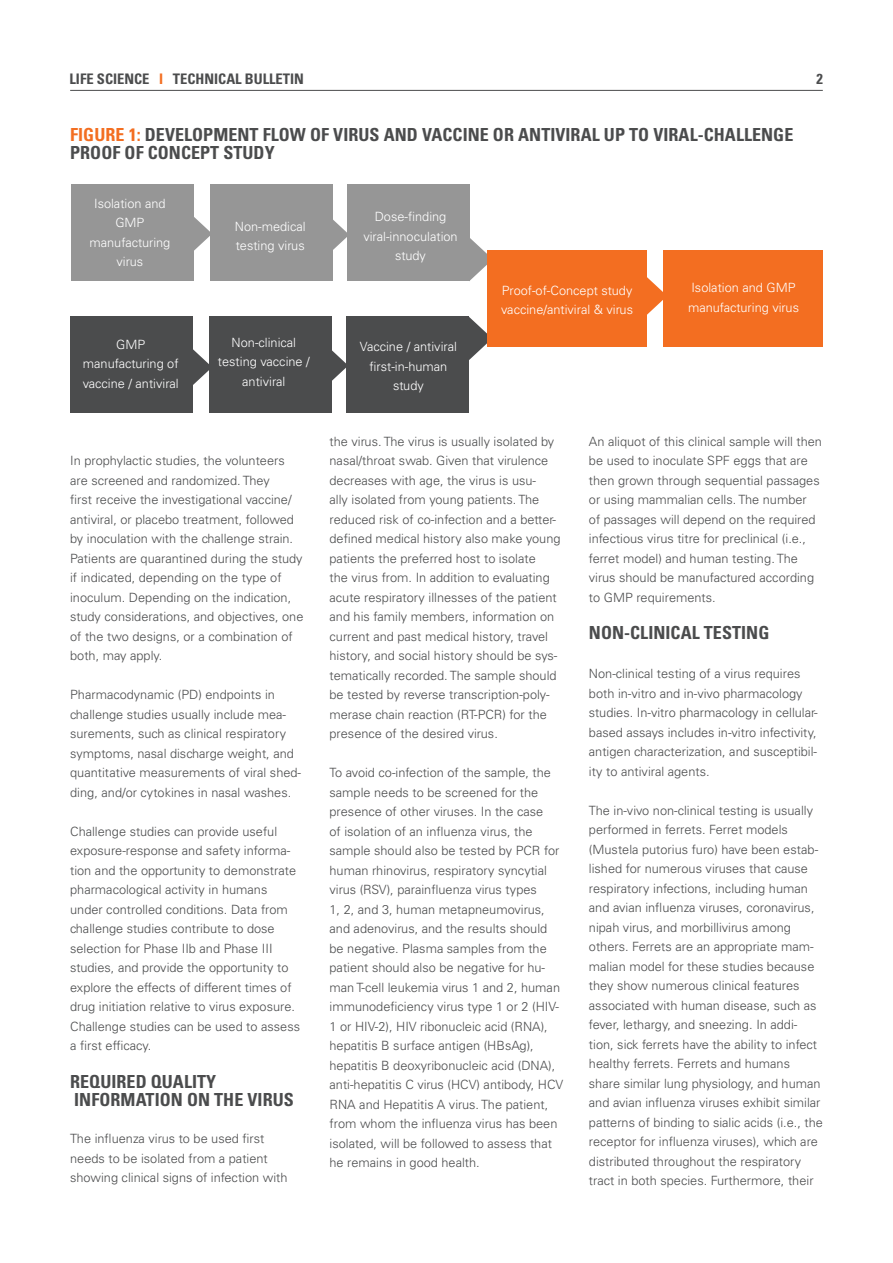
<style>
.page{position:relative;width:893px;height:1263px;background:#fff}
.page>*{position:absolute;margin:0;border:0;box-sizing:border-box;transform-origin:0 0}
.Subtitles{font:700 condensed 18px/18px "Univers LT Std";letter-spacing:.005em;color:#4b4c4d}
.t1{font:700 condensed 14.55px "Univers LT Std";color:#4b4c4d}
.t2{font:300 12.75px/19.5px "Univers LT Std";color:#4b4c4d}
.t3{font:300 12.75px/19.5px "Univers LT Std";color:#fff;text-align:center}
.s1{color:#f36e21}
</style>
<div class="page">
<hr style="left:70px;top:90px;width:753px;height:1px;background:#4b4c4d">
<div style="left:71px;top:185px;width:122px;height:96px;background:#969696"></div>
<div style="left:210px;top:185px;width:122px;height:96px;background:#969696"></div>
<div style="left:348px;top:185px;width:122px;height:96px;background:#969696"></div>
<div style="left:664px;top:250px;width:159px;height:96px;background:#f36e21"></div>
<div style="left:70px;top:316px;width:122px;height:97px;background:#4b4c4d"></div>
<div style="left:209px;top:316px;width:123px;height:97px;background:#4b4c4d"></div>
<div style="left:347px;top:317px;width:122px;height:96px;background:#4b4c4d"></div>
<svg style="left:193px;top:212px;width:17px;height:44px"></svg>
<svg style="left:332px;top:213px;width:16px;height:44px"></svg>
<svg style="left:192px;top:345px;width:17px;height:44px"></svg>
<svg style="left:332px;top:343px;width:15px;height:45px"></svg>
<svg style="left:647px;top:274px;width:17px;height:44px"></svg>
<svg style="left:470px;top:238px;width:18px;height:43px"></svg>
<svg style="left:469px;top:316px;width:23px;height:44px"></svg>
<div style="left:488px;top:250px;width:159px;height:96px;background:#f36e21"></div>
<p class="t1" style="left:70px;top:70px;width:236px">LIFE SCIENCE <span class="s1">I</span> TECHNICAL BULLETIN</p>
<p class="t1" style="left:816px;top:70px;width:8px">2</p>
<p class="Subtitles" style="left:70px;top:125px;width:725px"><span class="s1">FIGURE 1:</span> DEVELOPMENT FLOW OF VIRUS AND VACCINE OR ANTIVIRAL UP TO VIRAL-CHALLENGE<br>PROOF OF CONCEPT STUDY</p>
<p class="t3" style="left:89px;top:194px;width:82px">Isolation and<br>GMP manufacturing virus</p>
<p class="t3" style="left:116px;top:334px;width:31px">GMP</p>
<p class="t3" style="left:83px;top:354px;width:98px;text-align:left">manufacturing of vaccine / antiviral</p>
<p class="t3" style="left:235px;top:217px;width:72px">Non-medical</p>
<p class="t3" style="left:236px;top:236px;width:71px">testing virus</p>
<p class="t3" style="left:363px;top:207px;width:96px">Dose-finding viral-innoculation study</p>
<p class="t3" style="left:218px;top:333px;width:93px">Non-clinical testing vaccine / antiviral</p>
<p class="t3" style="left:360px;top:337px;width:99px">Vaccine / antiviral first-in-human study</p>
<p class="t3" style="left:501px;top:281px;width:133px;text-align:left">Proof-of-Concept study vaccine/antiviral &amp; virus</p>
<p class="t3" style="left:688px;top:278px;width:113px;text-align:left">Isolation and GMP manufacturing virus</p>
<p class="t2" style="left:70px;top:451px;width:235px">In prophylactic studies, the volunteers are screened and randomized. They<br>first receive the investigational vaccine/ antiviral, or placebo treatment, followed by inoculation with the challenge strain.<br>Patients are quarantined during the study if indicated, depending on the type of inoculum. Depending on the indication, study considerations, and objectives, one of the two designs, or a combination of both, may apply.</p>
<p class="t2" style="left:70px;top:685px;width:232px">Pharmacodynamic (PD) endpoints in challenge studies usually include mea&shy;surements, such as clinical respiratory symptoms, nasal discharge weight, and quantitative measurements of viral shed&shy;ding, and/or cytokines in nasal washes.</p>
<p class="t2" style="left:70px;top:822px;width:231px">Challenge studies can provide useful exposure-response and safety informa&shy;tion and the opportunity to demonstrate pharmacological activity in humans under controlled conditions. Data from challenge studies contribute to dose selection for Phase IIb and Phase III studies, and provide the opportunity to explore the effects of different times of drug initiation relative to virus exposure.<br>Challenge studies can be used to assess a first efficacy.</p>
<p class="Subtitles" style="left:70px;top:1072px;width:225px">REQUIRED QUALITY<br>INFORMATION ON THE VIRUS</p>
<p class="t2" style="left:70px;top:1129px;width:219px">The influenza virus to be used first needs to be isolated from a patient showing clinical signs of infection with</p>
<p class="t2" style="left:330px;top:432px;width:233px">the virus. The virus is usually isolated by nasal/throat swab. Given that virulence decreases with age, the virus is usu-<br>ally isolated from young patients. The reduced risk of co-infection and a better&shy;defined medical history also make young patients the preferred host to isolate<br>the virus from. In addition to evaluating acute respiratory illnesses of the patient and his family members, information on current and past medical history, travel history, and social history should be sys&shy;tematically recorded. The sample should be tested by reverse transcription-poly&shy;merase chain reaction (RT-PCR) for the presence of the desired virus.</p>
<p class="t2" style="left:330px;top:763px;width:235px">To avoid co-infection of the sample, the sample needs to be screened for the presence of other viruses. In the case<br>of isolation of an influenza virus, the sample should also be tested by PCR for human rhinovirus, respiratory syncytial virus (RSV), parainfluenza virus types<br>1, 2, and 3, human metapneumovirus, and adenovirus, and the results should be negative. Plasma samples from the patient should also be negative for hu&shy;man T-cell leukemia virus 1 and 2, human immunodeficiency virus type 1 or 2 (HIV-1 or HIV-2), HIV ribonucleic acid (RNA), hepatitis B surface antigen (HBsAg), hepatitis B deoxyribonucleic acid (DNA), anti-hepatitis C virus (HCV) antibody, HCV RNA and Hepatitis A virus. The patient, from whom the influenza virus has been isolated, will be followed to assess that he remains in good health.</p>
<p class="t2" style="left:589px;top:432px;width:235px">An aliquot of this clinical sample will then be used to inoculate SPF eggs that are then grown through sequential passages or using mammalian cells. The number<br>of passages will depend on the required infectious virus titre for preclinical (i.e., ferret model) and human testing. The virus should be manufactured according to GMP requirements.</p>
<p class="Subtitles" style="left:589px;top:624px;width:182px">NON-CLINICAL TESTING</p>
<p class="t2" style="left:589px;top:664px;width:230px">Non-clinical testing of a virus requires both in-vitro and in-vivo pharmacology studies. In-vitro pharmacology in cellular&shy;based assays includes in-vitro infectivity, antigen characterization, and susceptibil&shy;ity to antiviral agents.</p>
<p class="t2" style="left:589px;top:801px;width:235px">The in-vivo non-clinical testing is usually performed in ferrets. Ferret models (Mustela putorius furo) have been estab&shy;lished for numerous viruses that cause respiratory infections, including human and avian influenza viruses, coronavirus, nipah virus, and morbillivirus among others. Ferrets are an appropriate mam&shy;malian model for these studies because they show numerous clinical features associated with human disease, such as fever, lethargy, and sneezing. In addi&shy;tion, sick ferrets have the ability to infect healthy ferrets. Ferrets and humans share similar lung physiology, and human and avian influenza viruses exhibit similar patterns of binding to sialic acids (i.e., the receptor for influenza viruses), which are distributed throughout the respiratory tract in both species. Furthermore, their</p>
</div>
